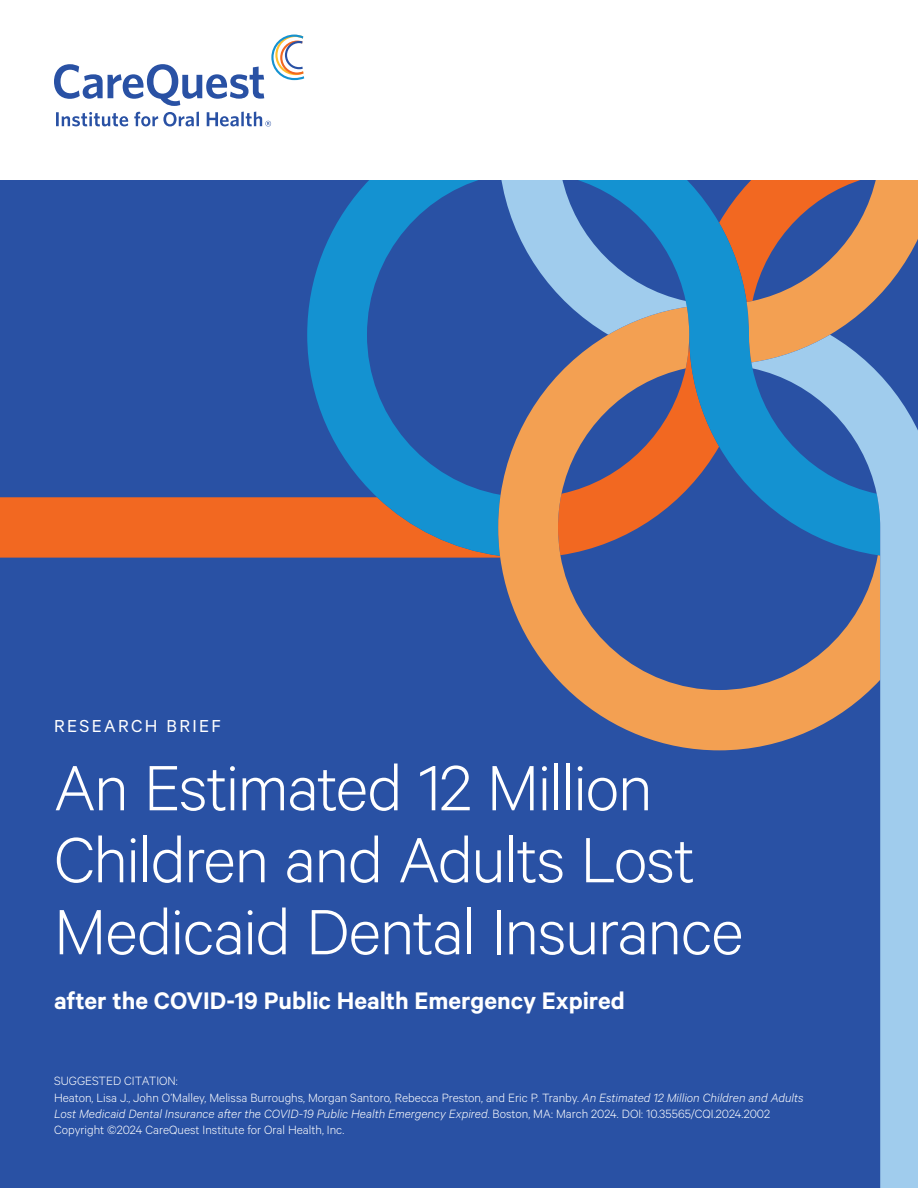
<style>
.page{position:relative;width:918px;height:1188px;background:#fff}
.page>*{position:absolute;margin:0;border:0;box-sizing:border-box;transform-origin:0 0}
.t1{font:300 72px/72px "Calibre";letter-spacing:-.025em;color:#fff}
.t2{font:600 27px "Calibre";color:#fff}
.t3{font:19.5px "Calibre";letter-spacing:.12em;color:#fff}
.t4{font:300 13.5px/16.2px "Calibre";color:#fff}
.s1{font-style:italic}
</style>
<div class="page">
<svg style="left:56px;top:112px;width:72px;height:14px"></svg>
<svg style="left:134px;top:112px;width:65px;height:14px"></svg>
<svg style="left:271px;top:35px;width:33px;height:45px"></svg>
<svg style="left:54px;top:64px;width:210px;height:42px"></svg>
<svg style="left:207px;top:112px;width:64px;height:15px"></svg>
<div style="left:0;top:181px;width:918px;height:1007px;background:#2951a4"></div>
<div style="left:0;top:497px;width:498px;height:61px;background:#f26821"></div>
<svg style="left:307px;top:181px;width:191px;height:375px"></svg>
<svg style="left:498px;top:335px;width:253px;height:415px"></svg>
<svg style="left:501px;top:181px;width:417px;height:154px"></svg>
<svg style="left:751px;top:335px;width:167px;height:853px"></svg>
<h3 class="t3" style="left:54px;top:715px;width:169px">RESEARCH BRIEF</h3>
<h1 class="t1" style="left:54px;top:749px;width:691px">An Estimated 12 Million<br>Children and Adults Lost<br>Medicaid Dental Insurance</h1>
<h2 class="t2" style="left:54px;top:984px;width:572px">after the COVID-19 Public Health Emergency Expired</h2>
<p class="t4" style="left:54px;top:1073px;width:751px">SUGGESTED CITATION:<br>Heaton, Lisa J., John O’Malley, Melissa Burroughs, Morgan Santoro, Rebecca Preston, and Eric P. Tranby. <span class="s1">An Estimated 12 Million Children and Adults Lost Medicaid Dental Insurance after the COVID-19 Public Health Emergency Expired</span>. Boston, MA: March 2024. DOI: 10.35565/CQI.2024.2002<br>Copyright ©2024 CareQuest Institute for Oral Health, Inc.</p>
</div>
